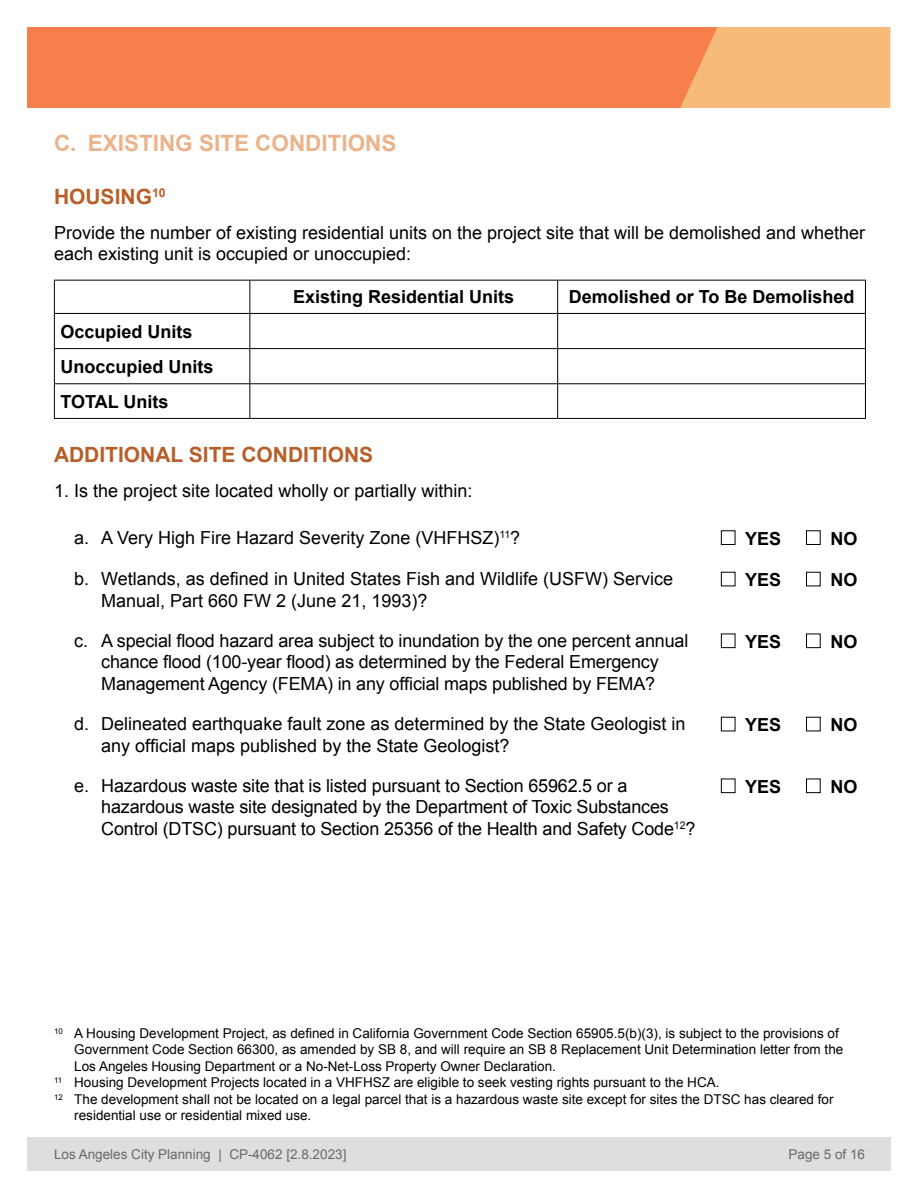
<style>
.page{position:relative;width:918px;height:1188px;background:#fff}
.page>*{position:absolute;margin:0;border:0;box-sizing:border-box;transform-origin:0 0}
.t1{font:700 22.5px "Arial";color:#eab38a}
.t2{font:700 21px "Arial";color:#b75f29}
.t3{font:18px/21.6px "Arial";color:#000}
.t4{font:700 18px/35.1px "Arial";color:#000}
.t5{font:13.5px "Arial";color:#000}
.t6{font:13.5px "Arial";color:#6b6768}
</style>
<div class="page">
<div style="left:27px;top:1137px;width:864px;height:33px;background:#dededf"></div>
<img style="left:27px;top:27px;width:864px;height:81px">
<hr style="left:249px;top:281px;width:1px;height:32px;background:#000">
<hr style="left:557px;top:281px;width:1px;height:32px;background:#000">
<hr style="left:249px;top:314px;width:1px;height:34px;background:#000">
<hr style="left:557px;top:314px;width:1px;height:34px;background:#000">
<hr style="left:249px;top:349px;width:1px;height:34px;background:#000">
<hr style="left:557px;top:349px;width:1px;height:34px;background:#000">
<hr style="left:249px;top:384px;width:1px;height:34px;background:#000">
<hr style="left:557px;top:384px;width:1px;height:34px;background:#000">
<hr style="left:54px;top:313px;width:196px;height:1px;background:#000">
<hr style="left:250px;top:313px;width:308px;height:1px;background:#000">
<hr style="left:558px;top:313px;width:308px;height:1px;background:#000">
<hr style="left:54px;top:348px;width:196px;height:1px;background:#000">
<hr style="left:250px;top:348px;width:308px;height:1px;background:#000">
<hr style="left:558px;top:348px;width:308px;height:1px;background:#000">
<hr style="left:54px;top:383px;width:196px;height:1px;background:#000">
<hr style="left:250px;top:383px;width:308px;height:1px;background:#000">
<hr style="left:558px;top:383px;width:308px;height:1px;background:#000">
<hr style="left:54px;top:280px;width:196px;height:1px;background:#000">
<hr style="left:54px;top:281px;width:1px;height:32px;background:#000">
<hr style="left:250px;top:280px;width:308px;height:1px;background:#000">
<hr style="left:558px;top:280px;width:308px;height:1px;background:#000">
<hr style="left:865px;top:281px;width:1px;height:32px;background:#000">
<hr style="left:54px;top:314px;width:1px;height:34px;background:#000">
<hr style="left:865px;top:314px;width:1px;height:34px;background:#000">
<hr style="left:54px;top:349px;width:1px;height:34px;background:#000">
<hr style="left:865px;top:349px;width:1px;height:34px;background:#000">
<hr style="left:54px;top:384px;width:1px;height:34px;background:#000">
<hr style="left:865px;top:384px;width:1px;height:34px;background:#000">
<hr style="left:54px;top:418px;width:196px;height:1px;background:#000">
<hr style="left:250px;top:418px;width:308px;height:1px;background:#000">
<hr style="left:558px;top:418px;width:308px;height:1px;background:#000">
<div style="left:721px;top:530px;width:14px;height:15px;border:1px solid #000"></div>
<div style="left:806px;top:530px;width:15px;height:15px;border:1px solid #000"></div>
<div style="left:721px;top:572px;width:14px;height:14px;border:1px solid #000"></div>
<div style="left:806px;top:572px;width:15px;height:14px;border:1px solid #000"></div>
<div style="left:721px;top:634px;width:14px;height:14px;border:1px solid #000"></div>
<div style="left:806px;top:634px;width:15px;height:14px;border:1px solid #000"></div>
<div style="left:721px;top:717px;width:14px;height:14px;border:1px solid #000"></div>
<div style="left:806px;top:717px;width:15px;height:14px;border:1px solid #000"></div>
<div style="left:721px;top:779px;width:14px;height:14px;border:1px solid #000"></div>
<div style="left:806px;top:779px;width:15px;height:14px;border:1px solid #000"></div>
<p class="t1" style="left:54px;top:129px;width:344px">C. EXISTING SITE CONDITIONS</p>
<p class="t2" style="left:54px;top:182px;width:113px">HOUSING<sup>10</sup></p>
<p class="t3" style="left:54px;top:222px;width:813px">Provide the number of existing residential units on the project site that will be demolished and whether each existing unit is occupied or unoccupied:</p>
<p class="t4" style="left:293px;top:280px;width:223px">Existing Residential Units</p>
<p class="t4" style="left:569px;top:280px;width:287px">Demolished or To Be Demolished</p>
<p class="t4" style="left:60px;top:314px;width:155px">Occupied Units<br>Unoccupied Units<br>TOTAL Units</p>
<p class="t2" style="left:54px;top:441px;width:321px">ADDITIONAL SITE CONDITIONS</p>
<p class="t3" style="left:54px;top:480px;width:420px">1. Is the project site located wholly or partially within:</p>
<p class="t3" style="left:74px;top:527px;width:448px">a. A Very High Fire Hazard Severity Zone (VHFHSZ)<sup>11</sup>?</p>
<p class="t4" style="left:745px;top:522px;width:38px">YES</p>
<p class="t4" style="left:831px;top:522px;width:28px">NO</p>
<p class="t3" style="left:101px;top:568px;width:573px;text-indent:-27px">b. Wetlands, as defined in United States Fish and Wildlife (USFW) Service<br>Manual, Part 660 FW 2 (June 21, 1993)?</p>
<p class="t4" style="left:745px;top:563px;width:38px">YES</p>
<p class="t4" style="left:831px;top:563px;width:28px">NO</p>
<p class="t3" style="left:74px;top:630px;width:616px;text-align:center">c. A special flood hazard area subject to inundation by the one percent annual chance flood (100-year flood) as determined by the Federal Emergency<br>Management Agency (FEMA) in any official maps published by FEMA?</p>
<p class="t4" style="left:745px;top:625px;width:38px">YES</p>
<p class="t4" style="left:831px;top:625px;width:28px">NO</p>
<p class="t3" style="left:101px;top:713px;width:586px;text-indent:-27px">d. Delineated earthquake fault zone as determined by the State Geologist in any official maps published by the State Geologist?</p>
<p class="t4" style="left:745px;top:708px;width:38px">YES</p>
<p class="t4" style="left:831px;top:708px;width:28px">NO</p>
<p class="t3" style="left:101px;top:775px;width:596px;text-indent:-27px">e. Hazardous waste site that is listed pursuant to Section 65962.5 or a hazardous waste site designated by the Department of Toxic Substances<br>Control (DTSC) pursuant to Section 25356 of the Health and Safety Code<sup>12</sup>?</p>
<p class="t4" style="left:745px;top:770px;width:38px">YES</p>
<p class="t4" style="left:831px;top:770px;width:28px">NO</p>
<p class="t5" style="left:54px;top:1024px;width:786px"><sup>10</sup> A Housing Development Project, as defined in California Government Code Section 65905.5(b)(3), is subject to the provisions of</p>
<p class="t5" style="left:74px;top:1041px;width:771px">Government Code Section 66300, as amended by SB 8, and will require an SB 8 Replacement Unit Determination letter from the</p>
<p class="t5" style="left:74px;top:1057px;width:483px">Los Angeles Housing Department or a No-Net-Loss Property Owner Declaration.</p>
<p class="t5" style="left:54px;top:1074px;width:667px"><sup>11</sup> Housing Development Projects located in a VHFHSZ are eligible to seek vesting rights pursuant to the HCA.</p>
<p class="t5" style="left:54px;top:1090px;width:781px"><sup>12</sup> The development shall not be located on a legal parcel that is a hazardous waste site except for sites the DTSC has cleared for</p>
<p class="t5" style="left:74px;top:1107px;width:239px">residential use or residential mixed use.</p>
<p class="t6" style="left:54px;top:1145px;width:294px">Los Angeles City Planning | CP-4062 [2.8.2023]</p>
<p class="t6" style="left:789px;top:1145px;width:78px">Page 5 of 16</p>
</div>
